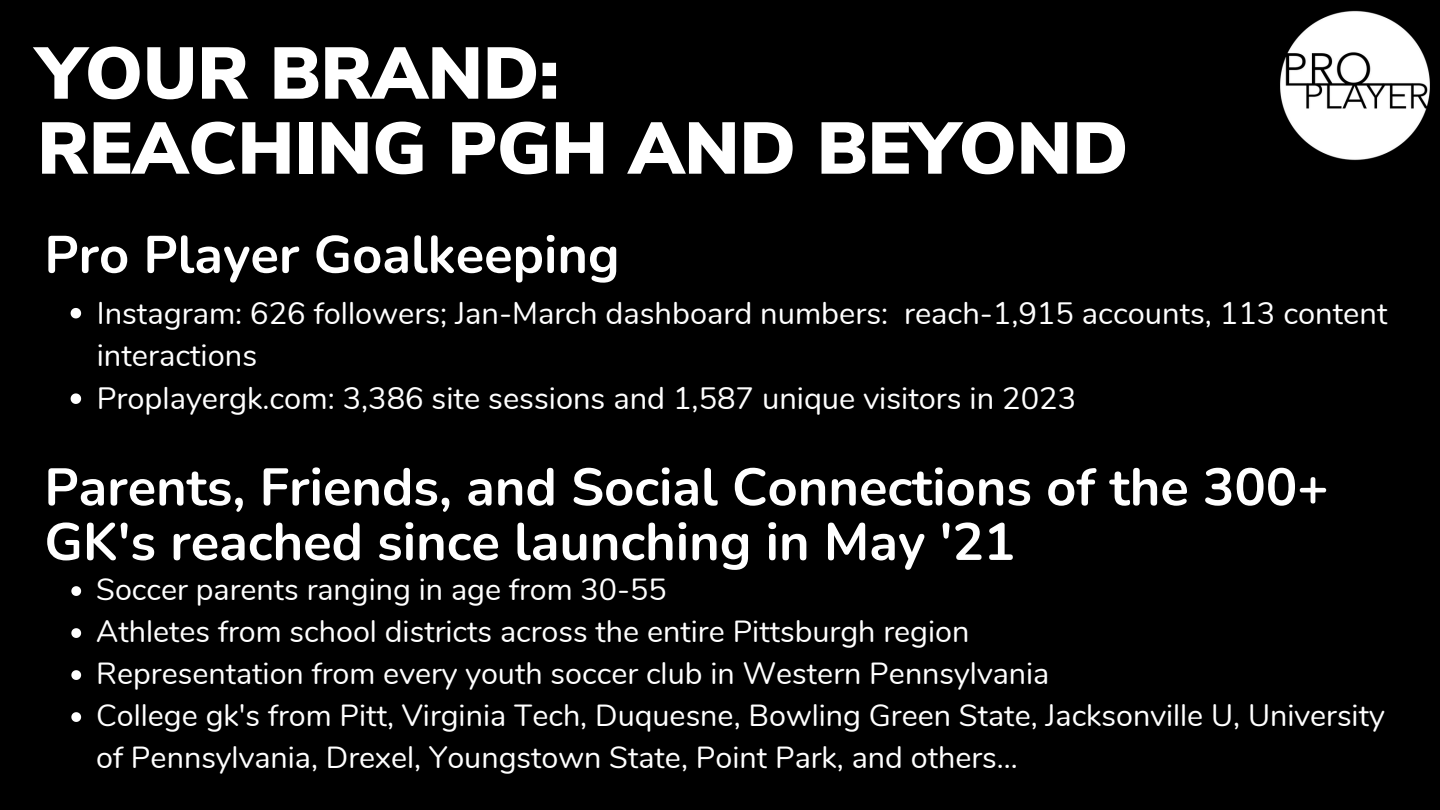
<style>
.page{position:relative;width:1440px;height:810px;background:#000}
.page>*{position:absolute;margin:0;border:0;box-sizing:border-box;transform-origin:0 0}
.t1{font:900 73px/75px "Nunito Sans";color:#fff}
.t2{font:700 52.4px/54.8px "Nunito";color:#fff}
.t3{font:30.8px/42.8px "Nunito";color:#fff}
.t4{font:30.5px/42px "Nunito";color:#fff}
</style>
<div class="page">
<svg style="left:71px;top:308px;width:10px;height:10px"></svg>
<svg style="left:71px;top:393px;width:10px;height:11px"></svg>
<svg style="left:71px;top:586px;width:10px;height:10px"></svg>
<svg style="left:71px;top:628px;width:10px;height:10px"></svg>
<svg style="left:71px;top:670px;width:10px;height:10px"></svg>
<svg style="left:71px;top:712px;width:10px;height:10px"></svg>
<img style="left:1280px;top:10px;width:150px;height:151px">
<p class="t1" style="left:37px;top:37px;width:1093px">YOUR BRAND:<br>REACHING PGH AND BEYOND</p>
<h1 class="t2" style="left:44px;top:228px;width:577px">Pro Player Goalkeeping</h1>
<h2 class="t3" style="left:97px;top:292px;width:1292px">Instagram: 626 followers; Jan-March dashboard numbers: reach-1,915 accounts, 113 content interactions</h2>
<p class="t3" style="left:97px;top:378px;width:981px">Proplayergk.com: 3,386 site sessions and 1,587 unique visitors in 2023</p>
<p class="t2" style="left:44px;top:461px;width:1286px">Parents, Friends, and Social Connections of the 300+<br>GK's reached since launching in May '21</p>
<h2 class="t4" style="left:96px;top:569px;width:572px">Soccer parents ranging in age from 30-55</h2>
<p class="t4" style="left:96px;top:611px;width:875px">Athletes from school districts across the entire Pittsburgh region</p>
<p class="t4" style="left:96px;top:653px;width:955px">Representation from every youth soccer club in Western Pennsylvania</p>
<p class="t4" style="left:96px;top:695px;width:1290px">College gk's from Pitt, Virginia Tech, Duquesne, Bowling Green State, Jacksonville U, University of Pennsylvania, Drexel, Youngstown State, Point Park, and others...</p>
</div>
